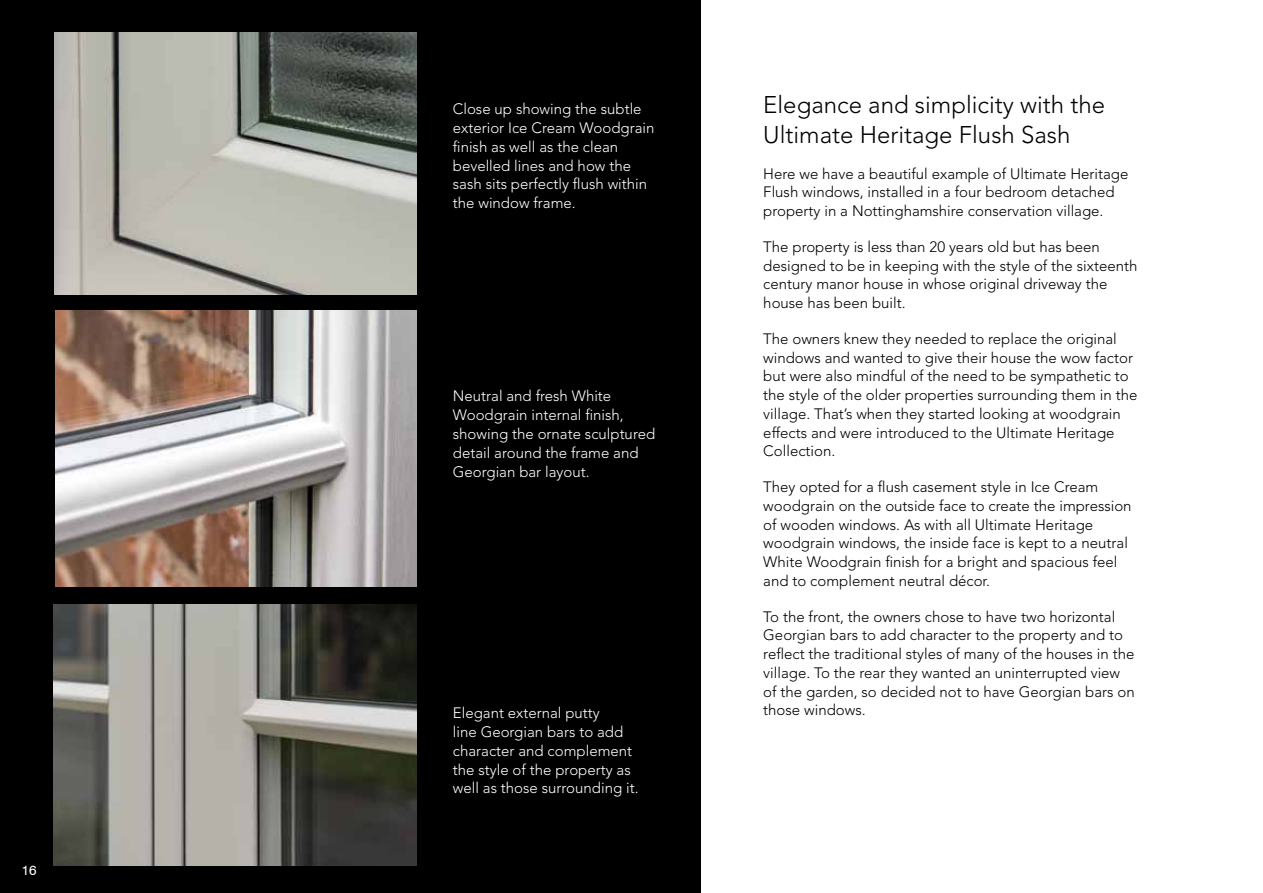
<style>
.page{position:relative;width:1263px;height:893px;background:#fff}
.page>*{position:absolute;margin:0;border:0;box-sizing:border-box;transform-origin:0 0}
.t1{font:300 24px/30px "Avenir LT Std";color:#000}
.t2{font:300 15px/18.8px "Avenir LT Std";color:#000}
.t3{font:300 15px/18.8px "Avenir LT Std";color:#fff}
.t4{font:13.5px "Swiss 721 BT";color:#fff}
</style>
<div class="page">
<div style="left:0;top:0;width:700px;height:893px;background:#000"></div>
<img style="left:53px;top:605px;width:364px;height:260px">
<img style="left:55px;top:32px;width:361px;height:262px">
<img style="left:56px;top:311px;width:361px;height:276px">
<p class="t4" style="left:22px;top:862px;width:16px">16</p>
<p class="t3" style="left:453px;top:100px;width:203px">Close up showing the subtle exterior Ice Cream Woodgrain finish as well as the clean bevelled lines and how the sash sits perfectly flush within the window frame.</p>
<p class="t3" style="left:453px;top:387px;width:204px">Neutral and fresh White<br>Woodgrain internal finish, showing the ornate sculptured detail around the frame and<br>Georgian bar layout.</p>
<p class="t3" style="left:453px;top:704px;width:187px">Elegant external putty<br>line Georgian bars to add character and complement the style of the property as well as those surrounding it.</p>
<h1 class="t1" style="left:763px;top:90px;width:343px">Elegance and simplicity with the<br>Ultimate Heritage Flush Sash</h1>
<p class="t2" style="left:763px;top:164px;width:367px">Here we have a beautiful example of Ultimate Heritage<br>Flush windows, installed in a four bedroom detached property in a Nottinghamshire conservation village.</p>
<p class="t2" style="left:763px;top:237px;width:376px">The property is less than 20 years old but has been designed to be in keeping with the style of the sixteenth century manor house in whose original driveway the house has been built.</p>
<p class="t2" style="left:763px;top:329px;width:376px">The owners knew they needed to replace the original windows and wanted to give their house the wow factor but were also mindful of the need to be sympathetic to the style of the older properties surrounding them in the village. That’s when they started looking at woodgrain effects and were introduced to the Ultimate Heritage Collection.</p>
<p class="t2" style="left:763px;top:478px;width:370px">They opted for a flush casement style in Ice Cream woodgrain on the outside face to create the impression of wooden windows. As with all Ultimate Heritage woodgrain windows, the inside face is kept to a neutral White Woodgrain finish for a bright and spacious feel and to complement neutral décor.</p>
<p class="t2" style="left:763px;top:607px;width:373px">To the front, the owners chose to have two horizontal Georgian bars to add character to the property and to reflect the traditional styles of many of the houses in the village. To the rear they wanted an uninterrupted view of the garden, so decided not to have Georgian bars on those windows.</p>
</div>
